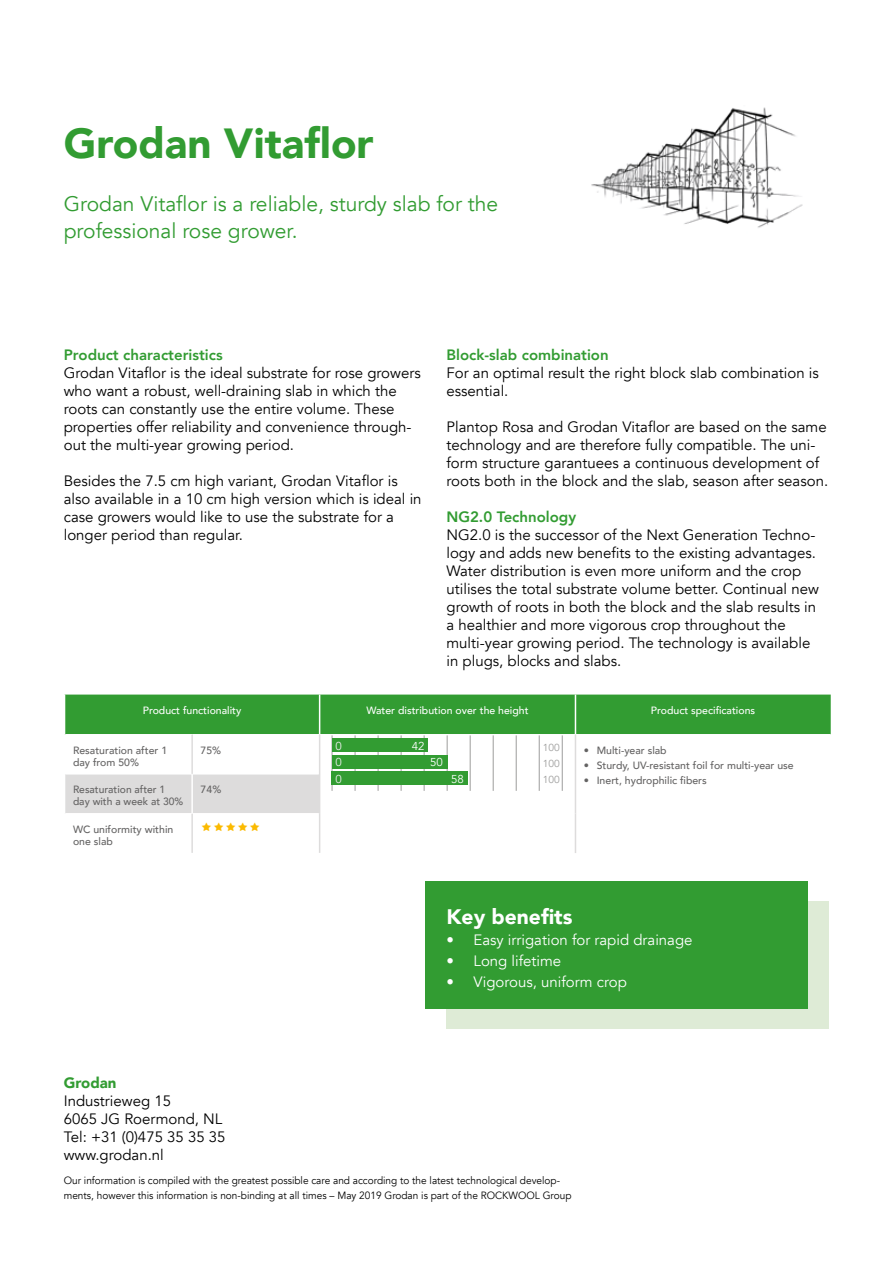
<style>
.page{position:relative;width:893px;height:1263px;background:#fff}
.page>*{position:absolute;margin:0;border:0;box-sizing:border-box;transform-origin:0 0}
.t1{font:900 42px "Avenir";color:#329c32}
.t2{font:21px/27px "Avenir";color:#329c32}
.t3{font:900 21px "Avenir";color:#fff}
.t4{font:15px/18px "Avenir";color:#000}
.t5{font:15px "Avenir";color:#fff}
.t6{font:800 15px "Avenir";color:#329c32}
.t7{font:900 15px "Avenir";color:#329c32}
.t8{font:11.4px "Avenir";color:#fff}
.t9{font:11.4px "Avenir";color:#efefef}
.t10{font:10.5px/15px "Avenir";color:#000;scale:.96 1}
.t11{font:500 10.5px/12px "Avenir";color:#646363}
.t12{font:500 10.5px "Avenir";color:#fff}
.t13{font:10.2px "Avenir";color:#9d9d9c}
</style>
<div class="page">
<div style="left:65px;top:694px;width:766px;height:40px;background:#329c32"></div>
<div style="left:65px;top:775px;width:254px;height:38px;background:#dddcdc"></div>
<hr style="left:319px;top:694px;width:1px;height:40px;background:#fff">
<hr style="left:575px;top:694px;width:1px;height:40px;background:#fff">
<hr style="left:191px;top:774px;width:2px;height:39px;background:#fff">
<hr style="left:191px;top:735px;width:2px;height:39px;background:#dddcdc">
<hr style="left:191px;top:814px;width:2px;height:39px;background:#dddcdc">
<hr style="left:319px;top:735px;width:1px;height:39px;background:#dddcdc">
<hr style="left:575px;top:735px;width:1px;height:39px;background:#dddcdc">
<hr style="left:319px;top:774px;width:1px;height:39px;background:#dddcdc">
<hr style="left:575px;top:774px;width:1px;height:39px;background:#dddcdc">
<hr style="left:319px;top:813px;width:1px;height:40px;background:#dddcdc">
<hr style="left:575px;top:813px;width:1px;height:40px;background:#dddcdc">
<hr style="left:447px;top:735px;width:1px;height:56px;background:#9d9d9c">
<hr style="left:424px;top:735px;width:1px;height:56px;background:#9d9d9c">
<hr style="left:470px;top:735px;width:1px;height:56px;background:#9d9d9c">
<hr style="left:493px;top:735px;width:1px;height:56px;background:#9d9d9c">
<hr style="left:378px;top:735px;width:1px;height:56px;background:#9d9d9c">
<hr style="left:401px;top:735px;width:1px;height:56px;background:#9d9d9c">
<hr style="left:332px;top:735px;width:1px;height:56px;background:#9d9d9c">
<hr style="left:355px;top:735px;width:1px;height:56px;background:#9d9d9c">
<hr style="left:562px;top:735px;width:1px;height:56px;background:#9d9d9c">
<hr style="left:516px;top:735px;width:1px;height:56px;background:#9d9d9c">
<hr style="left:539px;top:735px;width:1px;height:56px;background:#9d9d9c">
<div style="left:332px;top:754px;width:115px;height:14px;background:#329c32"></div>
<div style="left:332px;top:771px;width:136px;height:14px;background:#329c32"></div>
<div style="left:332px;top:738px;width:95px;height:14px;background:#329c32"></div>
<img style="left:591px;top:107px;width:212px;height:121px">
<div style="left:446px;top:901px;width:383px;height:128px;background:#deebd6"></div>
<div style="left:425px;top:881px;width:383px;height:128px;background:#329c32"></div>
<h1 class="t1" style="left:64px;top:107px;width:311px">Grodan Vitaflor</h1>
<h2 class="t2" style="left:64px;top:191px;width:436px">Grodan Vitaflor is a reliable, sturdy slab for the professional rose grower.</h2>
<p class="t6" style="left:64px;top:343px;width:160px">Product characteristics</p>
<p class="t4" style="left:64px;top:364px;width:358px">Grodan Vitaflor is the ideal substrate for rose growers who want a robust, well-draining slab in which the roots can constantly use the entire volume. These properties offer reliability and convenience through&shy;out the multi-year growing period.</p>
<p class="t4" style="left:64px;top:472px;width:359px">Besides the 7.5 cm high variant, Grodan Vitaflor is also available in a 10 cm high version which is ideal in case growers would like to use the substrate for a longer period than regular.</p>
<p class="t6" style="left:446px;top:343px;width:164px">Block-slab combination</p>
<p class="t4" style="left:446px;top:364px;width:374px">For an optimal result the right block slab combination is essential.</p>
<p class="t4" style="left:446px;top:418px;width:383px">Plantop Rosa and Grodan Vitaflor are based on the same technology and are therefore fully compatible. The uni&shy;form structure garantuees a continuous development of roots both in the block and the slab, season after season.</p>
<p class="t6" style="left:446px;top:505px;width:131px">NG2.0 Technology</p>
<p class="t4" style="left:446px;top:526px;width:374px">NG2.0 is the successor of the Next Generation Techno&shy;logy and adds new benefits to the existing advantages.<br>Water distribution is even more uniform and the crop utilises the total substrate volume better. Continual new growth of roots in both the block and the slab results in a healthier and more vigorous crop throughout the multi-year growing period. The technology is available in plugs, blocks and slabs.</p>
<p class="t12" style="left:143px;top:701px;width:100px">Product functionality</p>
<p class="t12" style="left:366px;top:701px;width:164px">Water distribution over the height</p>
<p class="t12" style="left:651px;top:701px;width:106px">Product specifications</p>
<p class="t11" style="left:73px;top:743px;width:96px">Resaturation after 1 day from 50%</p>
<p class="t11" style="left:201px;top:743px;width:22px">75%</p>
<p class="t11" style="left:584px;top:743px;width:84px">• Multi-year slab</p>
<p class="t9" style="left:336px;top:739px;width:8px">0</p>
<p class="t8" style="left:412px;top:739px;width:14px">42</p>
<p class="t13" style="left:543px;top:741px;width:18px">100</p>
<p class="t9" style="left:336px;top:755px;width:8px">0</p>
<p class="t8" style="left:430px;top:755px;width:14px">50</p>
<p class="t13" style="left:543px;top:757px;width:18px">100</p>
<p class="t9" style="left:336px;top:772px;width:8px">0</p>
<p class="t8" style="left:451px;top:772px;width:14px">58</p>
<p class="t13" style="left:543px;top:773px;width:18px">100</p>
<p class="t11" style="left:584px;top:758px;width:211px">• Sturdy, UV-resistant foil for multi-year use</p>
<p class="t11" style="left:584px;top:773px;width:124px">• Inert, hydrophilic fibers</p>
<p class="t11" style="left:73px;top:783px;width:112px">Resaturation after 1 day with a week at 30%</p>
<p class="t11" style="left:201px;top:783px;width:22px">74%</p>
<p class="t11" style="left:73px;top:822px;width:102px">WC uniformity within one slab</p>
<p class="t7" style="left:64px;top:1069px;width:54px">Grodan</p>
<p class="t4" style="left:64px;top:1092px;width:163px">Industrieweg 15<br>6065 JG Roermond, NL<br>Tel: +31 (0)475 35 35 35 www.grodan.nl</p>
<h2 class="t3" style="left:446px;top:899px;width:127px">Key benefits</h2>
<p class="t5" style="left:446px;top:931px;width:248px">• Easy irrigation for rapid drainage</p>
<p class="t5" style="left:446px;top:952px;width:116px">• Long lifetime</p>
<p class="t5" style="left:446px;top:973px;width:182px">• Vigorous, uniform crop</p>
<p class="t10" style="left:64px;top:1173px;width:530px">Our information is compiled with the greatest possible care and according to the latest technological develop&shy;ments, however this information is non-binding at all times – May 2019 Grodan is part of the ROCKWOOL Group</p>
</div>
